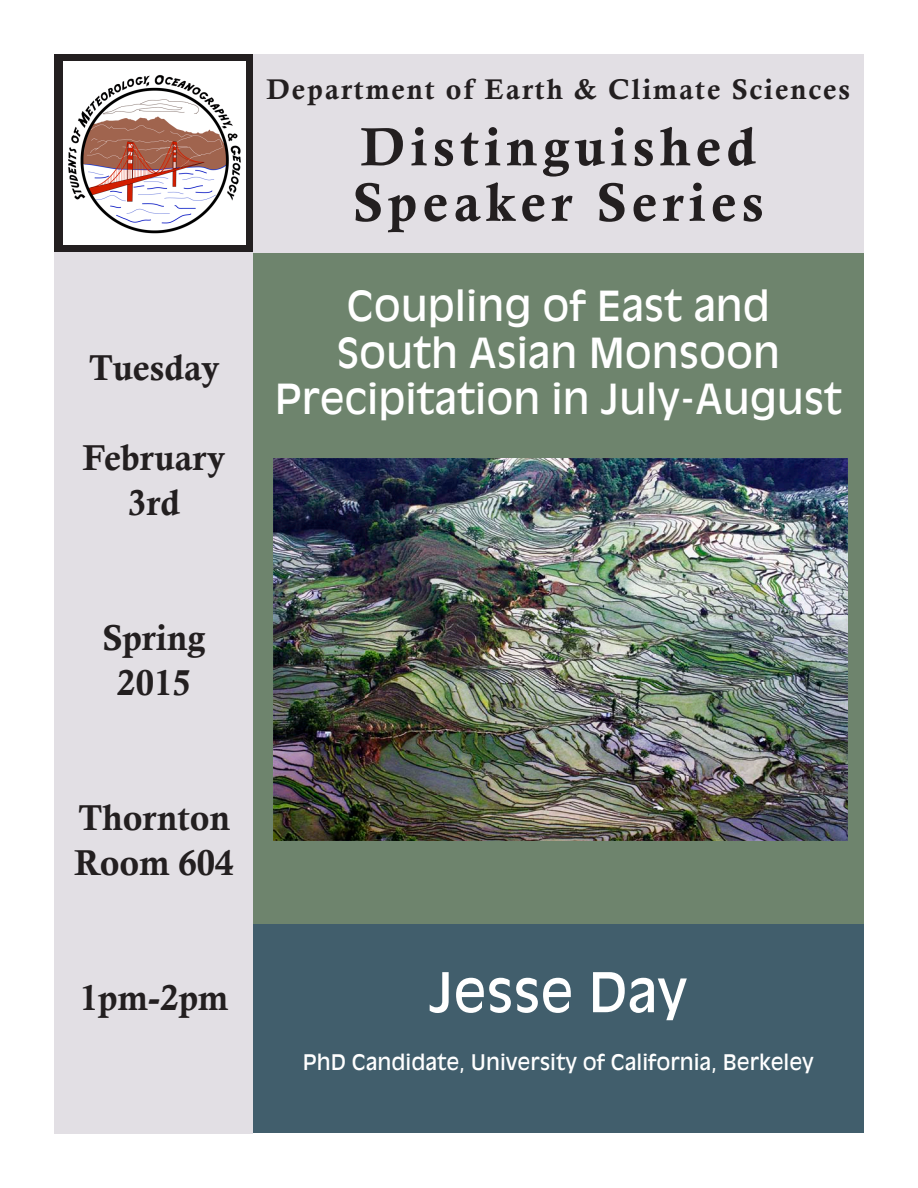
<style>
.page{position:relative;width:918px;height:1188px;background:#fff}
.page>*{position:absolute;margin:0;border:0;box-sizing:border-box;transform-origin:0 0}
.t1{font:54px/55.5px "Calis MT Bol";letter-spacing:.1em;color:#231f20}
.t2{font:54px "Antique Olive";color:#fff}
.t3{font:40.5px/46.5px "Antique Olive";color:#fff;text-align:center}
.t4{font:36px/45px "Calis MT Bol";color:#231f20;text-align:center}
.t5{font:28.5px "Calis MT Bol";letter-spacing:.07em;color:#231f20}
.t6{font:21px "Antique Olive";color:#fff}
</style>
<div class="page">
<div style="left:236px;top:250px;width:628px;height:697px;background:#6e846d"></div>
<div style="left:54px;top:54px;width:810px;height:198px;background:#e2dfe4"></div>
<div style="left:253px;top:925px;width:611px;height:208px;background:#415e6c"></div>
<div style="left:54px;top:54px;width:199px;height:200px;background:#231f20"></div>
<img style="left:63px;top:62px;width:183px;height:182px">
<div style="left:54px;top:252px;width:199px;height:882px;background:#e2dfe4"></div>
<img style="left:274px;top:458px;width:573px;height:383px">
<p class="t4" style="left:89px;top:345px;width:132px">Tuesday</p>
<p class="t4" style="left:83px;top:435px;width:144px">February<br>3rd</p>
<p class="t5" style="left:267px;top:72px;width:585px">Department of Earth &amp; Climate Sciences</p>
<h1 class="t1" style="left:353px;top:119px;width:412px">Distinguished<br>Speaker Series</h1>
<p class="t3" style="left:275px;top:283px;width:569px">Coupling of East and<br>South Asian Monsoon<br>Precipitation in July-August</p>
<p class="t4" style="left:103px;top:615px;width:105px">Spring<br>2015</p>
<p class="t4" style="left:74px;top:795px;width:161px;text-align:left">Thornton<br>Room 604</p>
<p class="t4" style="left:80px;top:975px;width:150px">1pm-2pm</p>
<h1 class="t2" style="left:429px;top:960px;width:260px">Jesse Day</h1>
<p class="t6" style="left:303px;top:1050px;width:513px">PhD Candidate, University of California, Berkeley</p>
</div>
